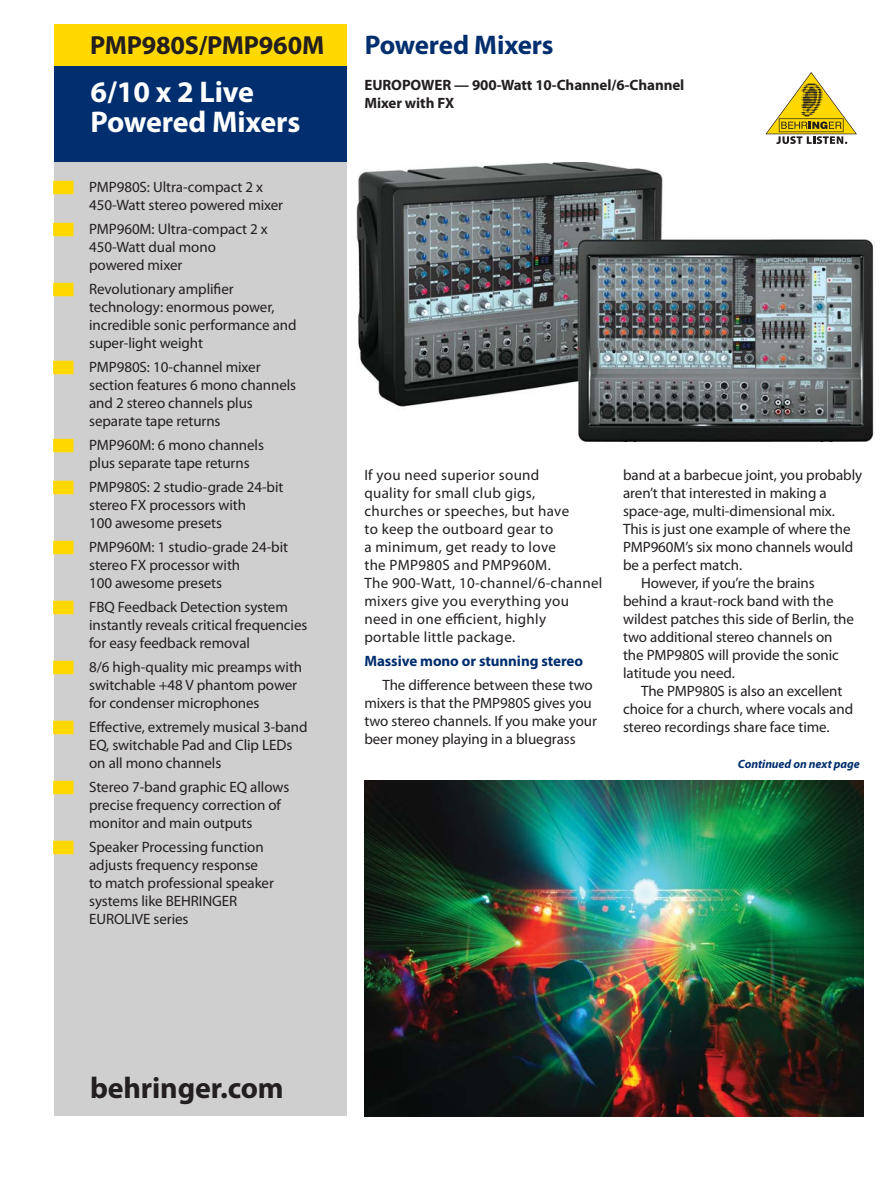
<style>
.page{position:relative;width:893px;height:1188px;background:#fff}
.page>*{position:absolute;margin:0;border:0;box-sizing:border-box;transform-origin:0 0}
.t1{font:700 30px/30px "Myriad Pro";letter-spacing:-.005em;color:#fff}
.t2{font:700 30px "Myriad Pro";letter-spacing:-.005em;color:#231f20}
.t3{font:700 27px "Myriad Pro";letter-spacing:-.005em;color:#002e6e}
.t4{font:700 26.25px "Myriad Pro";letter-spacing:-.01em;color:#231f20}
.t5{font:15px/18px "Myriad Pro";letter-spacing:-.005em;color:#231f20}
.t6{font:15px/18px "Myriad Pro";letter-spacing:.02em;color:#231f20}
.t7{font:700 15px/18px "Myriad Pro";letter-spacing:-.005em;color:#231f20}
.t8{font:700 15px "Myriad Pro";letter-spacing:-.005em;color:#002e6e}
.t9{font:italic 700 12px "Myriad Pro";letter-spacing:-.005em;color:#002e6e}
</style>
<div class="page">
<div style="left:54px;top:162px;width:292px;height:954px;background:#d0cfcf"></div>
<svg style="left:765px;top:72px;width:92px;height:72px"></svg>
<div style="left:54px;top:64px;width:292px;height:98px;background:#002e6e"></div>
<div style="left:54px;top:24px;width:292px;height:42px;background:#ffd800"></div>
<div style="left:53px;top:181px;width:21px;height:13px;background:#ffd800"></div>
<div style="left:53px;top:223px;width:21px;height:13px;background:#ffd800"></div>
<div style="left:53px;top:283px;width:21px;height:13px;background:#ffd800"></div>
<div style="left:53px;top:361px;width:21px;height:13px;background:#ffd800"></div>
<div style="left:53px;top:439px;width:21px;height:13px;background:#ffd800"></div>
<div style="left:53px;top:481px;width:21px;height:13px;background:#ffd800"></div>
<div style="left:53px;top:541px;width:21px;height:13px;background:#ffd800"></div>
<div style="left:53px;top:601px;width:21px;height:13px;background:#ffd800"></div>
<div style="left:53px;top:661px;width:21px;height:13px;background:#ffd800"></div>
<div style="left:53px;top:721px;width:21px;height:13px;background:#ffd800"></div>
<div style="left:53px;top:781px;width:21px;height:13px;background:#ffd800"></div>
<div style="left:53px;top:841px;width:21px;height:13px;background:#ffd800"></div>
<img style="left:356px;top:162px;width:518px;height:279px">
<img style="left:364px;top:781px;width:500px;height:335px">
<h2 class="t3" style="left:365px;top:35px;width:190px">Powered Mixers</h2>
<h3 class="t4" style="left:90px;top:35px;width:236px">PMP980S/PMP960M</h3>
<h1 class="t1" style="left:90px;top:80px;width:211px">6/10 x 2 Live<br>Powered Mixers</h1>
<p class="t7" style="left:364px;top:77px;width:321px">EUROPOWER — 900-Watt 10-Channel/6-Channel<br>Mixer with FX</p>
<p class="t5" style="left:89px;top:180px;width:196px">PMP980S: Ultra-compact 2 x<br>450-Watt stereo powered mixer</p>
<p class="t5" style="left:89px;top:222px;width:180px">PMP960M: Ultra-compact 2 x<br>450-Watt dual mono powered mixer</p>
<p class="t5" style="left:89px;top:282px;width:209px">Revolutionary amplifier technology: enormous power, incredible sonic performance and super-light weight</p>
<p class="t5" style="left:89px;top:360px;width:209px">PMP980S: 10-channel mixer section features 6 mono channels and 2 stereo channels plus separate tape returns</p>
<p class="t5" style="left:89px;top:438px;width:176px">PMP960M: 6 mono channels plus separate tape returns</p>
<p class="t5" style="left:89px;top:480px;width:196px">PMP980S: 2 studio-grade 24-bit stereo FX processors with<br>100 awesome presets</p>
<p class="t5" style="left:89px;top:540px;width:200px">PMP960M: 1 studio-grade 24-bit stereo FX processor with<br>100 awesome presets</p>
<p class="t5" style="left:89px;top:600px;width:220px">FBQ Feedback Detection system instantly reveals critical frequencies for easy feedback removal</p>
<p class="t5" style="left:89px;top:660px;width:215px">8/6 high-quality mic preamps with switchable +48 V phantom power for condenser microphones</p>
<p class="t5" style="left:89px;top:720px;width:220px">Effective, extremely musical 3-band<br>EQ, switchable Pad and Clip LEDs on all mono channels</p>
<p class="t5" style="left:89px;top:780px;width:202px">Stereo 7-band graphic EQ allows precise frequency correction of monitor and main outputs</p>
<p class="t5" style="left:89px;top:840px;width:186px">Speaker Processing function adjusts frequency response to match professional speaker systems like BEHRINGER<br>EUROLIVE series</p>
<p class="t6" style="left:364px;top:468px;width:240px">If you need superior sound<br>quality for small club gigs,<br>churches or speeches, but have<br>to keep the outboard gear to<br>a minimum, get ready to love<br>the PMP980S and PMP960M.<br>The 900-Watt, 10-channel/6-channel mixers give you everything you need in one efficient, highly portable little package.</p>
<p class="t8" style="left:364px;top:655px;width:220px">Massive mono or stunning stereo</p>
<p class="t5" style="left:364px;top:678px;width:234px;text-indent:18px">The difference between these two mixers is that the PMP980S gives you two stereo channels. If you make your beer money playing in a bluegrass</p>
<p class="t5" style="left:623px;top:468px;width:241px">band at a barbecue joint, you probably</p>
<p class="t5" style="left:623px;top:486px;width:205px">aren’t that interested in making a</p>
<p class="t5" style="left:623px;top:504px;width:213px">space-age, multi-dimensional mix.</p>
<p class="t5" style="left:623px;top:522px;width:229px">This is just one example of where the</p>
<p class="t5" style="left:623px;top:540px;width:232px">PMP960M’s six mono channels would</p>
<p class="t5" style="left:623px;top:558px;width:121px">be a perfect match.</p>
<p class="t5" style="left:641px;top:576px;width:175px">However, if you’re the brains</p>
<p class="t5" style="left:623px;top:594px;width:212px">behind a kraut-rock band with the</p>
<p class="t5" style="left:623px;top:612px;width:232px">wildest patches this side of Berlin, the</p>
<p class="t5" style="left:623px;top:630px;width:211px">two additional stereo channels on</p>
<p class="t5" style="left:623px;top:648px;width:217px">the PMP980S will provide the sonic</p>
<p class="t5" style="left:623px;top:666px;width:113px">latitude you need.</p>
<p class="t5" style="left:641px;top:684px;width:203px">The PMP980S is also an excellent</p>
<p class="t5" style="left:623px;top:702px;width:232px">choice for a church, where vocals and</p>
<p class="t5" style="left:623px;top:720px;width:208px">stereo recordings share face time.</p>
<p class="t9" style="left:738px;top:759px;width:123px">Continued on next page</p>
<h1 class="t2" style="left:90px;top:1077px;width:195px">behringer.com</h1>
</div>
